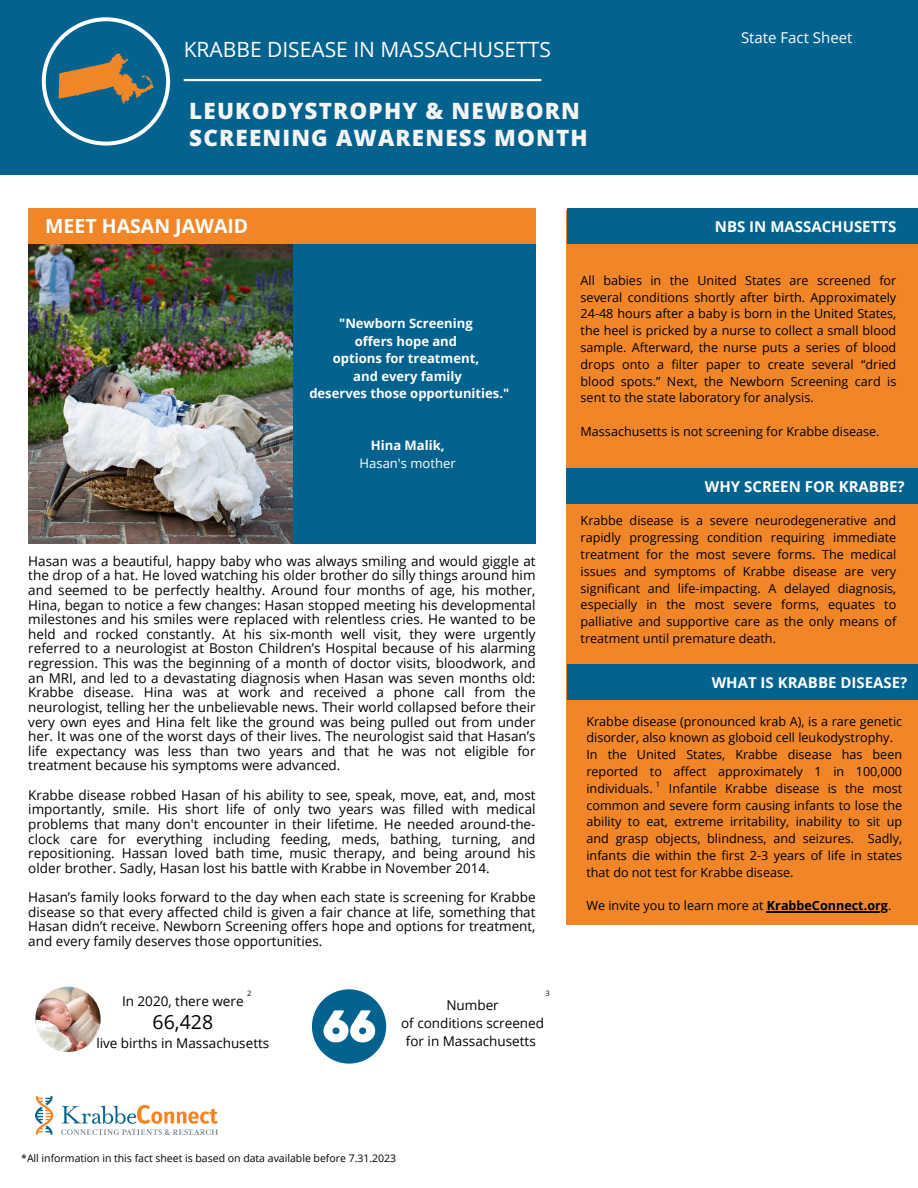
<style>
.page{position:relative;width:918px;height:1188px;background:#fff}
.page>*{position:absolute;margin:0;border:0;box-sizing:border-box;transform-origin:0 0}
.t1{font:800 22.5px/27px "Open Sans";letter-spacing:.05em;color:#f5f5f5}
.t2{font:21px "Open Sans";color:#fefefe}
.t3{font:700 19.5px "Open Sans";color:#fff}
.t4{font:19.5px "Open Sans";color:#000}
.t5{font:700 15px "Open Sans";color:#fff}
.t6{font:15px "Open Sans";color:#fefefe}
.t7{font:13.5px/14.7px "Open Sans";color:#000;text-align:justify}
.t8{font:700 13.05px "Open Sans";color:#fff}
.t9{font:13.05px "Open Sans";color:#fff}
.t10{font:12.6px/16.8px "Open Sans";color:#000;text-align:justify}
.t11{font:10.5px "Open Sans";color:#000}
.t12{font:7.5px "Open Sans";color:#000}
.s1{font-weight:700}
</style>
<div class="page">
<div style="left:288px;top:238px;width:248px;height:305px;background:#04628f"></div>
<img style="left:28px;top:244px;width:265px;height:299px">
<div style="left:0;top:0;width:918px;height:175px;background:#04628f"></div>
<hr style="left:184px;top:79px;width:357px;height:2px;background:#f5f5f5">
<div style="left:28px;top:209px;width:508px;height:35px;background:#f08628"></div>
<div style="left:566px;top:211px;width:352px;height:714px;background:#f08628"></div>
<div style="left:567px;top:664px;width:351px;height:36px;background:#04628f"></div>
<div style="left:567px;top:209px;width:351px;height:35px;background:#04628f"></div>
<div style="left:566px;top:469px;width:352px;height:35px;background:#04628f"></div>
<img style="left:35px;top:987px;width:66px;height:65px;border-radius:50%">
<img style="left:35px;top:1097px;width:182px;height:37px">
<svg style="left:42px;top:17px;width:128px;height:129px"></svg>
<svg style="left:312px;top:989px;width:74px;height:75px"></svg>
<hr style="left:767px;top:912px;width:121px;height:1px;background:#000">
<p class="t2" style="left:184px;top:34px;width:369px">KRABBE DISEASE IN MASSACHUSETTS</p>
<p class="t1" style="left:189px;top:97px;width:400px">LEUKODYSTROPHY &amp; NEWBORN<br>SCREENING AWARENESS MONTH</p>
<p class="t3" style="left:45px;top:212px;width:205px">MEET HASAN JAWAID</p>
<p class="t6" style="left:741px;top:27px;width:113px">State Fact Sheet</p>
<p class="t5" style="left:715px;top:216px;width:183px">NBS IN MASSACHUSETTS</p>
<p class="t8" style="left:339px;top:315px;width:135px">"Newborn Screening</p>
<p class="t8" style="left:355px;top:332px;width:104px">offers hope and</p>
<p class="t8" style="left:333px;top:349px;width:148px">options for treatment,</p>
<p class="t8" style="left:353px;top:367px;width:110px">and every family</p>
<p class="t8" style="left:309px;top:384px;width:201px">deserves those opportunities."</p>
<p class="t8" style="left:371px;top:436px;width:75px">Hina Malik,</p>
<p class="t9" style="left:360px;top:454px;width:98px">Hasan's mother</p>
<p class="t7" style="left:28px;top:553px;width:509px">Hasan was a beautiful, happy baby who was always smiling and would giggle at the drop of a hat. He loved watching his older brother do silly things around him and seemed to be perfectly healthy. Around four months of age, his mother, Hina, began to notice a few changes: Hasan stopped meeting his developmental milestones and his smiles were replaced with relentless cries. He wanted to be held and rocked constantly. At his six-month well visit, they were urgently referred to a neurologist at Boston Children’s Hospital because of his alarming regression. This was the beginning of a month of doctor visits, bloodwork, and an MRI, and led to a devastating diagnosis when Hasan was seven months old:<br>Krabbe disease. Hina was at work and received a phone call from the neurologist, telling her the unbelievable news. Their world collapsed before their very own eyes and Hina felt like the ground was being pulled out from under her. It was one of the worst days of their lives. The neurologist said that Hasan’s life expectancy was less than two years and that he was not eligible for treatment because his symptoms were advanced.</p>
<p class="t7" style="left:28px;top:787px;width:509px">Krabbe disease robbed Hasan of his ability to see, speak, move, eat, and, most importantly, smile. His short life of only two years was filled with medical problems that many don't encounter in their lifetime. He needed around-the&shy;clock care for everything including feeding, meds, bathing, turning, and repositioning. Hassan loved bath time, music therapy, and being around his older brother. Sadly, Hasan lost his battle with Krabbe in November 2014.</p>
<p class="t7" style="left:28px;top:889px;width:509px">Hasan’s family looks forward to the day when each state is screening for Krabbe disease so that every affected child is given a fair chance at life, something that Hasan didn’t receive. Newborn Screening offers hope and options for treatment, and every family deserves those opportunities.</p>
<p class="t12" style="left:247px;top:988px;width:6px">2</p>
<p class="t7" style="left:122px;top:994px;width:123px">In 2020, there were</p>
<p class="t4" style="left:153px;top:1008px;width:62px">66,428</p>
<p class="t7" style="left:96px;top:1035px;width:174px">live births in Massachusetts</p>
<p class="t12" style="left:546px;top:988px;width:6px">3</p>
<p class="t7" style="left:446px;top:997px;width:54px">Number</p>
<p class="t7" style="left:401px;top:1015px;width:144px">of conditions screened</p>
<p class="t7" style="left:406px;top:1033px;width:131px">for in Massachusetts</p>
<p class="t10" style="left:581px;top:272px;width:317px">All babies in the United States are screened for several conditions shortly after birth. Approximately 24-48 hours after a baby is born in the United States, the heel is pricked by a nurse to collect a small blood sample. Afterward, the nurse puts a series of blood drops onto a filter paper to create several “dried blood spots.” Next, the Newborn Screening card is sent to the state laboratory for analysis.</p>
<p class="t10" style="left:581px;top:423px;width:300px">Massachusetts is not screening for Krabbe disease.</p>
<p class="t5" style="left:705px;top:476px;width:201px">WHY SCREEN FOR KRABBE?</p>
<p class="t10" style="left:581px;top:512px;width:317px">Krabbe disease is a severe neurodegenerative and rapidly progressing condition requiring immediate treatment for the most severe forms. The medical issues and symptoms of Krabbe disease are very significant and life-impacting. A delayed diagnosis, especially in the most severe forms, equates to palliative and supportive care as the only means of treatment until premature death.</p>
<p class="t5" style="left:712px;top:672px;width:197px">WHAT IS KRABBE DISEASE?</p>
<p class="t10" style="left:586px;top:712px;width:317px">Krabbe disease (pronounced krab A), is a rare genetic disorder, also known as globoid cell leukodystrophy.</p>
<p class="t10" style="left:586px;top:746px;width:317px">In the United States, Krabbe disease has been reported to affect approximately 1 in 100,000 individuals.</p>
<p class="t12" style="left:656px;top:779px;width:6px">1</p>
<p class="t10" style="left:586px;top:780px;width:317px;text-indent:83px">Infantile Krabbe disease is the most common and severe form causing infants to lose the ability to eat, extreme irritability, inability to sit up and grasp objects, blindness, and seizures. Sadly, infants die within the first 2-3 years of life in states that do not test for Krabbe disease.</p>
<p class="t10" style="left:586px;top:897px;width:306px">We invite you to learn more at <span class="s1">KrabbeConnect.org</span>.</p>
<p class="t11" style="left:21px;top:1151px;width:377px">*All information in this fact sheet is based on data available before 7.31.2023</p>
</div>
